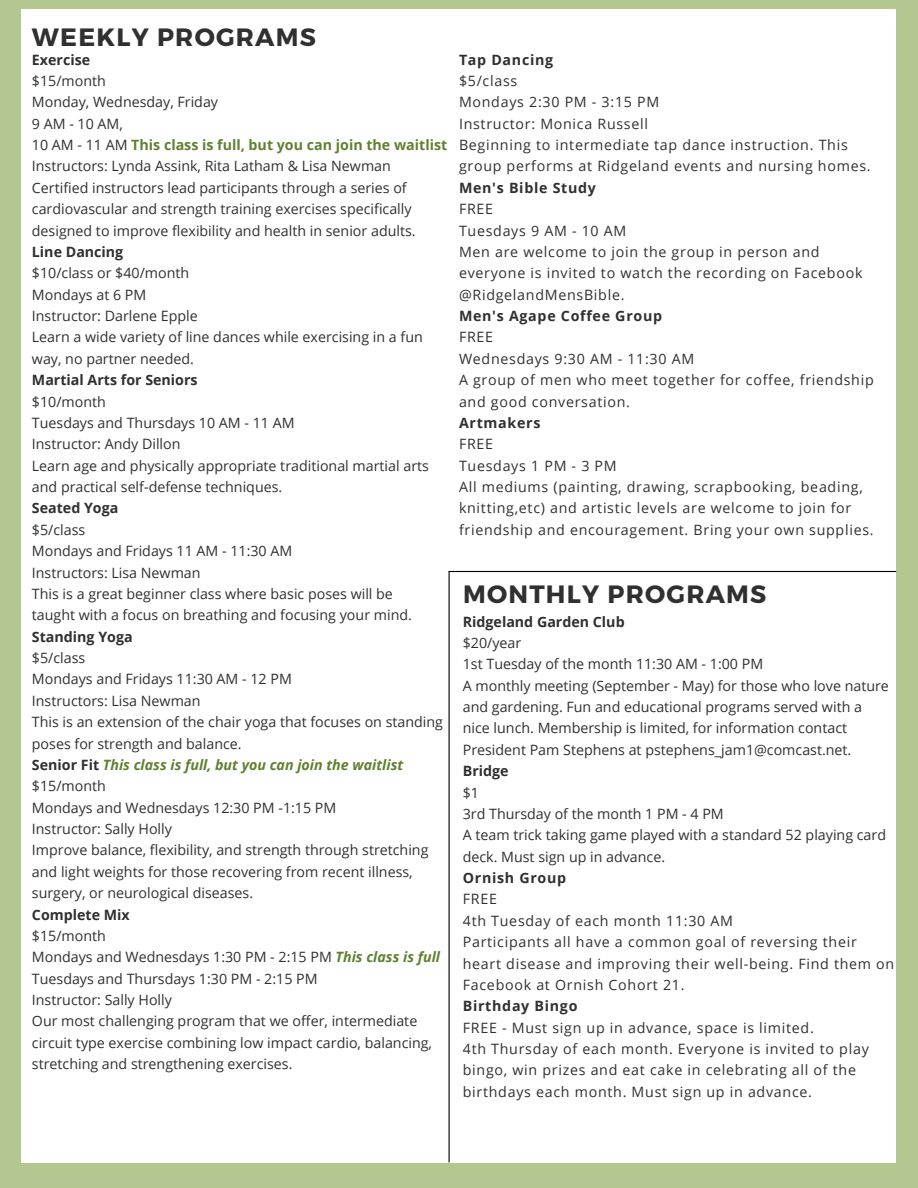
<style>
.page{position:relative;width:918px;height:1188px;background:#b2c890}
.page>*{position:absolute;margin:0;border:0;box-sizing:border-box;transform-origin:0 0}
.t1{font:700 25.05px "Montserrat";letter-spacing:.05em;color:#303030}
.t2{font:14.25px/21.3px "Open Sans";color:#303030}
.t3{font:14.25px/21.3px "Open Sans";letter-spacing:.05em;color:#303030}
.t4{font:700 14.25px "Open Sans";color:#303030}
.t5{font:700 14.25px "Open Sans";letter-spacing:.05em;color:#303030}
.s1{font-weight:700;color:#5f8130}
.s2{font-weight:700}
.s3{font-weight:700;font-style:italic;color:#5f8130}
</style>
<div class="page">
<div style="left:22px;top:9px;width:874px;height:1153px;background:#fff"></div>
<hr style="left:449px;top:571px;width:447px;height:1px;background:#000">
<hr style="left:449px;top:571px;width:1px;height:591px;background:#000">
<h1 class="t1" style="left:32px;top:21px;width:286px">WEEKLY PROGRAMS</h1>
<p class="t4" style="left:32px;top:49px;width:60px">Exercise</p>
<p class="t2" style="left:32px;top:70px;width:417px">$15/month<br>Monday, Wednesday, Friday<br>9 AM - 10 AM,<br>10 AM - 11 AM <span class="s1">This class is full, but you can join the waitlist </span>Instructors: Lynda Assink, Rita Latham &amp; Lisa Newman Certified instructors lead participants through a series of cardiovascular and strength training exercises specifically designed to improve flexibility and health in senior adults.</p>
<p class="t4" style="left:32px;top:242px;width:93px">Line Dancing</p>
<p class="t2" style="left:32px;top:262px;width:392px">$10/class or $40/month<br>Mondays at 6 PM<br>Instructor: Darlene Epple<br>Learn a wide variety of line dances while exercising in a fun way, no partner needed.</p>
<p class="t4" style="left:32px;top:370px;width:167px">Martial Arts for Seniors</p>
<p class="t2" style="left:32px;top:390px;width:399px">$10/month<br>Tuesdays and Thursdays 10 AM - 11 AM<br>Instructor: Andy Dillon<br>Learn age and physically appropriate traditional martial arts and practical self-defense techniques.</p>
<p class="t4" style="left:32px;top:498px;width:88px">Seated Yoga</p>
<p class="t2" style="left:32px;top:519px;width:382px">$5/class<br>Mondays and Fridays 11 AM - 11:30 AM<br>Instructors: Lisa Newman<br>This is a great beginner class where basic poses will be taught with a focus on breathing and focusing your mind.</p>
<p class="t4" style="left:32px;top:626px;width:102px">Standing Yoga</p>
<p class="t2" style="left:32px;top:647px;width:413px">$5/class<br>Mondays and Fridays 11:30 AM - 12 PM<br>Instructors: Lisa Newman<br>This is an extension of the chair yoga that focuses on standing poses for strength and balance.<br><span class="s2">Senior Fit</span> <span class="s3">This class is full, but you can join the waitlist </span>$15/month<br>Mondays and Wednesdays 12:30 PM -1:15 PM<br>Instructor: Sally Holly<br>Improve balance, flexibility, and strength through stretching and light weights for those recovering from recent illness, surgery, or neurological diseases.</p>
<p class="t4" style="left:32px;top:904px;width:99px">Complete Mix</p>
<p class="t2" style="left:32px;top:925px;width:410px">$15/month<br>Mondays and Wednesdays 1:30 PM - 2:15 PM <span class="s3">This class is full </span>Tuesdays and Thursdays 1:30 PM - 2:15 PM<br>Instructor: Sally Holly<br>Our most challenging program that we offer, intermediate circuit type exercise combining low impact cardio, balancing, stretching and strengthening exercises.</p>
<p class="t5" style="left:459px;top:49px;width:96px">Tap Dancing</p>
<p class="t3" style="left:459px;top:70px;width:413px">$5/class<br>Mondays 2:30 PM - 3:15 PM<br>Instructor: Monica Russell<br>Beginning to intermediate tap dance instruction. This group performs at Ridgeland events and nursing homes.</p>
<p class="t5" style="left:459px;top:178px;width:139px">Men's Bible Study</p>
<p class="t3" style="left:459px;top:198px;width:405px">FREE<br>Tuesdays 9 AM - 10 AM<br>Men are welcome to join the group in person and everyone is invited to watch the recording on Facebook @RidgelandMensBible.</p>
<p class="t5" style="left:459px;top:306px;width:205px">Men's Agape Coffee Group</p>
<p class="t3" style="left:459px;top:326px;width:416px">FREE<br>Wednesdays 9:30 AM - 11:30 AM<br>A group of men who meet together for coffee, friendship and good conversation.</p>
<p class="t5" style="left:459px;top:413px;width:83px">Artmakers</p>
<p class="t3" style="left:459px;top:433px;width:416px">FREE<br>Tuesdays 1 PM - 3 PM<br>All mediums (painting, drawing, scrapbooking, beading, knitting,etc) and artistic levels are welcome to join for friendship and encouragement. Bring your own supplies.</p>
<h1 class="t1" style="left:463px;top:577px;width:305px">MONTHLY PROGRAMS</h1>
<p class="t4" style="left:463px;top:611px;width:163px">Ridgeland Garden Club</p>
<p class="t2" style="left:463px;top:632px;width:428px">$20/year<br>1st Tuesday of the month 11:30 AM - 1:00 PM<br>A monthly meeting (September - May) for those who love nature and gardening. Fun and educational programs served with a nice lunch. Membership is limited, for information contact President Pam Stephens at pstephens_jam1@comcast.net.</p>
<p class="t4" style="left:463px;top:761px;width:47px">Bridge</p>
<p class="t2" style="left:463px;top:781px;width:425px">$1<br>3rd Thursday of the month 1 PM - 4 PM<br>A team trick taking game played with a standard 52 playing card deck. Must sign up in advance.</p>
<p class="t5" style="left:463px;top:868px;width:105px">Ornish Group</p>
<p class="t3" style="left:463px;top:888px;width:433px">FREE<br>4th Tuesday of each month 11:30 AM<br>Participants all have a common goal of reversing their heart disease and improving their well-being. Find them on Facebook at Ornish Cohort 21.</p>
<p class="t5" style="left:463px;top:996px;width:116px">Birthday Bingo</p>
<p class="t3" style="left:463px;top:1017px;width:408px">FREE - Must sign up in advance, space is limited.<br>4th Thursday of each month. Everyone is invited to play bingo, win prizes and eat cake in celebrating all of the birthdays each month. Must sign up in advance.</p>
</div>
